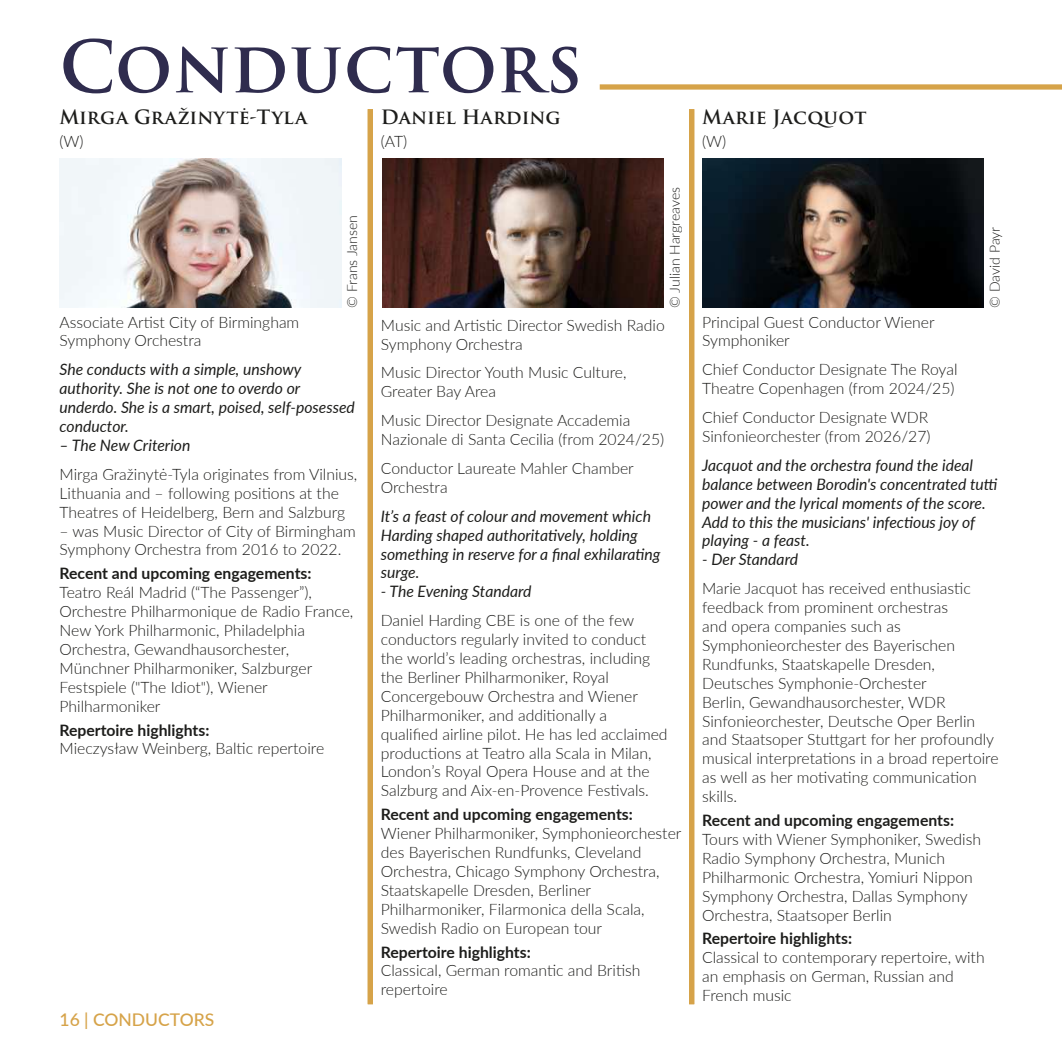
<style>
.page{position:relative;width:1062px;height:1062px;background:#fff}
.page>*{position:absolute;margin:0;border:0;box-sizing:border-box;transform-origin:0 0}
.t1{font:600 70px "Trajan Pro 3";letter-spacing:.005em;color:#2f2c4e}
.t2{font:600 19.25px "Trajan Pro 3";color:#1d1d1b}
.t3{font:500 17.5px "Lato";color:#d6a349}
.t4{font:300 15.75px/18.9px "Lato";color:#1d1d1b}
.t5{font:italic 15.75px/18.9px "Lato";color:#1d1d1b}
.t6{font:700 15.75px "Lato";color:#1d1d1b}
.t7{font:300 14px "Lato";color:#1d1d1b}
</style>
<div class="page">
<div style="left:599px;top:84px;width:463px;height:6px;background:#d6a349"></div>
<div style="left:368px;top:109px;width:5px;height:895px;background:#d6a349"></div>
<div style="left:689px;top:109px;width:5px;height:895px;background:#d6a349"></div>
<img style="left:60px;top:159px;width:281px;height:149px">
<img style="left:382px;top:159px;width:281px;height:149px">
<img style="left:702px;top:159px;width:281px;height:149px">
<h1 class="t1" style="left:60px;top:24px;width:523px">Conductors</h1>
<p class="t2" style="left:60px;top:105px;width:249px">Mirga Gražinytė-Tyla</p>
<p class="t4" style="left:60px;top:132px;width:26px">(W)</p>
<p class="t7" style="left:342px;top:308px;width:94px;rotate:-90deg">© Frans Jansen</p>
<p class="t4" style="left:60px;top:312px;width:241px">Associate Ar琀椀st City of Birmingham<br>Symphony Orchestra</p>
<p class="t5" style="left:60px;top:359px;width:297px">She conducts with a simple, unshowy authority. She is not one to overdo or underdo. She is a smart, poised, self-posessed conductor.</p>
<p class="t5" style="left:60px;top:435px;width:132px">– The New Criterion</p>
<p class="t4" style="left:60px;top:464px;width:299px">Mirga Gražinytė-Tyla originates from Vilnius,<br>Lithuania and – following posi琀椀ons at the<br>Theatres of Heidelberg, Bern and Salzburg</p>
<p class="t4" style="left:60px;top:521px;width:298px">– was Music Director of City of Birmingham<br>Symphony Orchestra from 2016 to 2022.</p>
<p class="t6" style="left:60px;top:562px;width:253px">Recent and upcoming engagements:</p>
<p class="t4" style="left:60px;top:582px;width:295px">Teatro Reál Madrid (“The Passenger”), Orchestre Philharmonique de Radio France, New York Philharmonic, Philadelphia Orchestra, Gewandhausorchester, Münchner Philharmoniker, Salzburger Festspiele ("The Idiot"), Wiener Philharmoniker</p>
<p class="t6" style="left:60px;top:718px;width:151px">Repertoire highlights:</p>
<p class="t4" style="left:60px;top:738px;width:266px">Mieczysław Weinberg, Bal琀椀c repertoire</p>
<p class="t3" style="left:60px;top:1013px;width:156px">16 | CONDUCTORS</p>
<p class="t2" style="left:381px;top:105px;width:181px">Daniel Harding</p>
<p class="t4" style="left:381px;top:132px;width:28px">(AT)</p>
<p class="t7" style="left:665px;top:308px;width:122px;rotate:-90deg">© Julian Hargreaves</p>
<p class="t4" style="left:381px;top:315px;width:285px">Music and Ar琀椀s琀椀c Director Swedish Radio<br>Symphony Orchestra</p>
<p class="t4" style="left:381px;top:363px;width:247px">Music Director Youth Music Culture,<br>Greater Bay Area</p>
<p class="t4" style="left:381px;top:410px;width:285px">Music Director Designate Accademia<br>Nazionale di Santa Cecilia (from 2024/25)</p>
<p class="t4" style="left:381px;top:458px;width:254px">Conductor Laureate Mahler Chamber<br>Orchestra</p>
<p class="t5" style="left:381px;top:506px;width:281px">It’s a feast of colour and movement which Harding shaped authorita琀椀vely, holding something in reserve for a 昀椀nal exhilara琀椀ng surge.</p>
<p class="t5" style="left:381px;top:581px;width:152px">- The Evening Standard</p>
<p class="t4" style="left:381px;top:610px;width:288px">Daniel Harding CBE is one of the few conductors regularly invited to conduct the world’s leading orchestras, including the Berliner Philharmoniker, Royal Concergebouw Orchestra and Wiener Philharmoniker, and addi琀椀onally a<br>quali昀椀ed airline pilot. He has led acclaimed produc琀椀ons at Teatro alla Scala in Milan, London’s Royal Opera House and at the Salzburg and Aix-en-Provence Fes琀椀vals.</p>
<p class="t6" style="left:381px;top:803px;width:253px">Recent and upcoming engagements:</p>
<p class="t4" style="left:381px;top:823px;width:302px">Wiener Philharmoniker, Symphonieorchester des Bayerischen Rundfunks, Cleveland Orchestra, Chicago Symphony Orchestra, Staatskapelle Dresden, Berliner Philharmoniker, Filarmonica della Scala, Swedish Radio on European tour</p>
<p class="t6" style="left:381px;top:940px;width:151px">Repertoire highlights:</p>
<p class="t4" style="left:381px;top:960px;width:261px">Classical, German roman琀椀c and Bri琀椀sh repertoire</p>
<p class="t2" style="left:702px;top:105px;width:166px">Marie Jacquot</p>
<p class="t4" style="left:702px;top:132px;width:26px">(W)</p>
<p class="t7" style="left:985px;top:308px;width:82px;rotate:-90deg">© David Payr</p>
<p class="t4" style="left:702px;top:312px;width:234px">Principal Guest Conductor Wiener<br>Symphoniker</p>
<p class="t4" style="left:702px;top:359px;width:257px">Chief Conductor Designate The Royal<br>Theatre Copenhagen (from 2024/25)</p>
<p class="t4" style="left:702px;top:407px;width:230px">Chief Conductor Designate WDR<br>Sinfonieorchester (from 2026/27)</p>
<p class="t5" style="left:702px;top:455px;width:292px">Jacquot and the orchestra found the ideal balance between Borodin's concentrated tu琀power and the lyrical moments of the score.<br>Add to this the musicians' infec琀椀ous joy of playing - a feast.</p>
<p class="t5" style="left:702px;top:549px;width:97px">- Der Standard</p>
<p class="t4" style="left:702px;top:578px;width:298px">Marie Jacquot has received enthusias琀椀c feedback from prominent orchestras<br>and opera companies such as Symphonieorchester des Bayerischen Rundfunks, Staatskapelle Dresden, Deutsches Symphonie-Orchester<br>Berlin, Gewandhausorchester, WDR Sinfonieorchester, Deutsche Oper Berlin and Staatsoper Stu琀琀gart for her profoundly musical interpreta琀椀ons in a broad repertoire as well as her mo琀椀va琀椀ng communica琀椀on skills.</p>
<p class="t6" style="left:702px;top:808px;width:253px">Recent and upcoming engagements:</p>
<p class="t4" style="left:702px;top:829px;width:280px">Tours with Wiener Symphoniker, Swedish Radio Symphony Orchestra, Munich Philharmonic Orchestra, Yomiuri Nippon Symphony Orchestra, Dallas Symphony Orchestra, Staatsoper Berlin</p>
<p class="t6" style="left:702px;top:927px;width:151px">Repertoire highlights:</p>
<p class="t4" style="left:702px;top:947px;width:284px">Classical to contemporary repertoire, with an emphasis on German, Russian and<br>French music</p>
</div>
